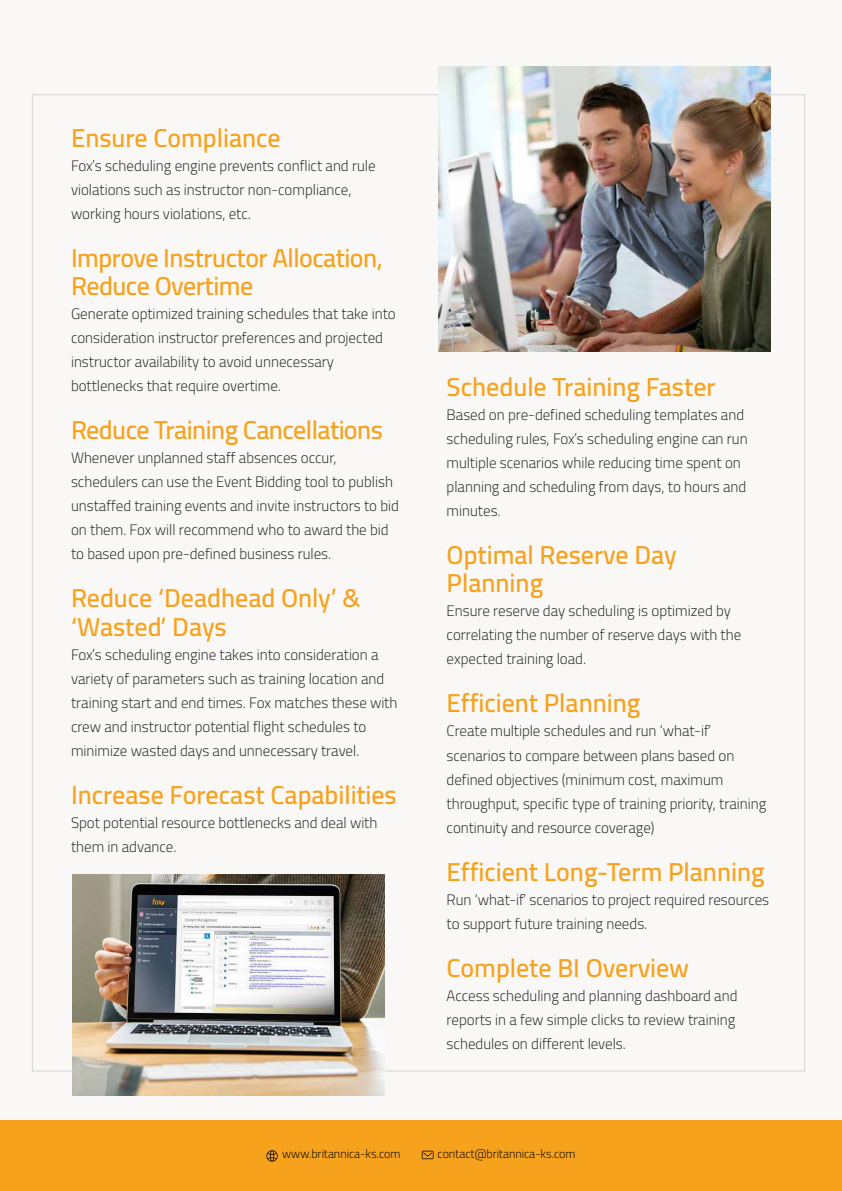
<style>
.page{position:relative;width:842px;height:1191px;background:#f9f8f7}
.page>*{position:absolute;margin:0;border:0;box-sizing:border-box;transform-origin:0 0}
.t1{font:600 26px/29px "Cairo";color:#f6a21d}
.t2{font:600 26px/28px "Cairo";letter-spacing:-.02em;color:#f6a21d}
.t3{font:300 15px/24px "Cairo";color:#221f1f}
.t4{font:300 12px "Cairo";color:#000}
</style>
<div class="page">
<div style="left:0;top:1120px;width:842px;height:71px;background:#f6a21d"></div>
<svg style="left:266px;top:1150px;width:12px;height:11px"></svg>
<svg style="left:422px;top:1150px;width:11px;height:9px"></svg>
<img style="left:73px;top:874px;width:312px;height:221px">
<img style="left:438px;top:67px;width:332px;height:284px">
<h1 class="t1" style="left:71px;top:123px;width:211px">Ensure Compliance</h1>
<p class="t3" style="left:71px;top:154px;width:306px">Fox’s scheduling engine prevents conflict and rule violations such as instructor non-compliance, working hours violations, etc.</p>
<h1 class="t2" style="left:71px;top:244px;width:313px">Improve Instructor Allocation,<br>Reduce Overtime</h1>
<p class="t3" style="left:71px;top:302px;width:326px">Generate optimized training schedules that take into consideration instructor preferences and projected instructor availability to avoid unnecessary bottlenecks that require overtime.</p>
<h1 class="t2" style="left:71px;top:416px;width:313px">Reduce Training Cancellations</h1>
<p class="t3" style="left:71px;top:446px;width:329px">Whenever unplanned staff absences occur, schedulers can use the Event Bidding tool to publish unstaffed training events and invite instructors to bid on them. Fox will recommend who to award the bid to based upon pre-defined business rules.</p>
<h1 class="t1" style="left:71px;top:583px;width:291px">Reduce ‘Deadhead Only’ &amp; ‘Wasted’ Days</h1>
<p class="t3" style="left:71px;top:643px;width:328px">Fox’s scheduling engine takes into consideration a variety of parameters such as training location and training start and end times. Fox matches these with crew and instructor potential flight schedules to minimize wasted days and unnecessary travel.</p>
<h1 class="t1" style="left:71px;top:780px;width:327px">Increase Forecast Capabilities</h1>
<p class="t3" style="left:71px;top:811px;width:308px">Spot potential resource bottlenecks and deal with them in advance.</p>
<h1 class="t1" style="left:447px;top:372px;width:271px">Schedule Training Faster</h1>
<p class="t3" style="left:447px;top:403px;width:302px">Based on pre-defined scheduling templates and scheduling rules, Fox’s scheduling engine can run multiple scenarios while reducing time spent on planning and scheduling from days, to hours and minutes.</p>
<h1 class="t1" style="left:447px;top:541px;width:232px;line-height:28px">Optimal Reserve Day<br>Planning</h1>
<p class="t3" style="left:447px;top:599px;width:296px">Ensure reserve day scheduling is optimized by correlating the number of reserve days with the expected training load.</p>
<h1 class="t1" style="left:447px;top:688px;width:195px">Efficient Planning</h1>
<p class="t3" style="left:447px;top:719px;width:321px">Create multiple schedules and run ‘what-if’ scenarios to compare between plans based on defined objectives (minimum cost, maximum throughput, specific type of training priority, training continuity and resource coverage)</p>
<h1 class="t1" style="left:447px;top:856px;width:320px">Efficient Long-Term Planning</h1>
<p class="t3" style="left:447px;top:887px;width:324px">Run ‘what-if’ scenarios to project required resources to support future training needs.</p>
<h1 class="t1" style="left:447px;top:952px;width:244px">Complete BI Overview</h1>
<p class="t3" style="left:447px;top:983px;width:292px">Access scheduling and planning dashboard and reports in a few simple clicks to review training schedules on different levels.</p>
<p class="t4" style="left:282px;top:1144px;width:120px">www.britannica-ks.com</p>
<p class="t4" style="left:438px;top:1144px;width:139px">contact@britannica-ks.com</p>
</div>
